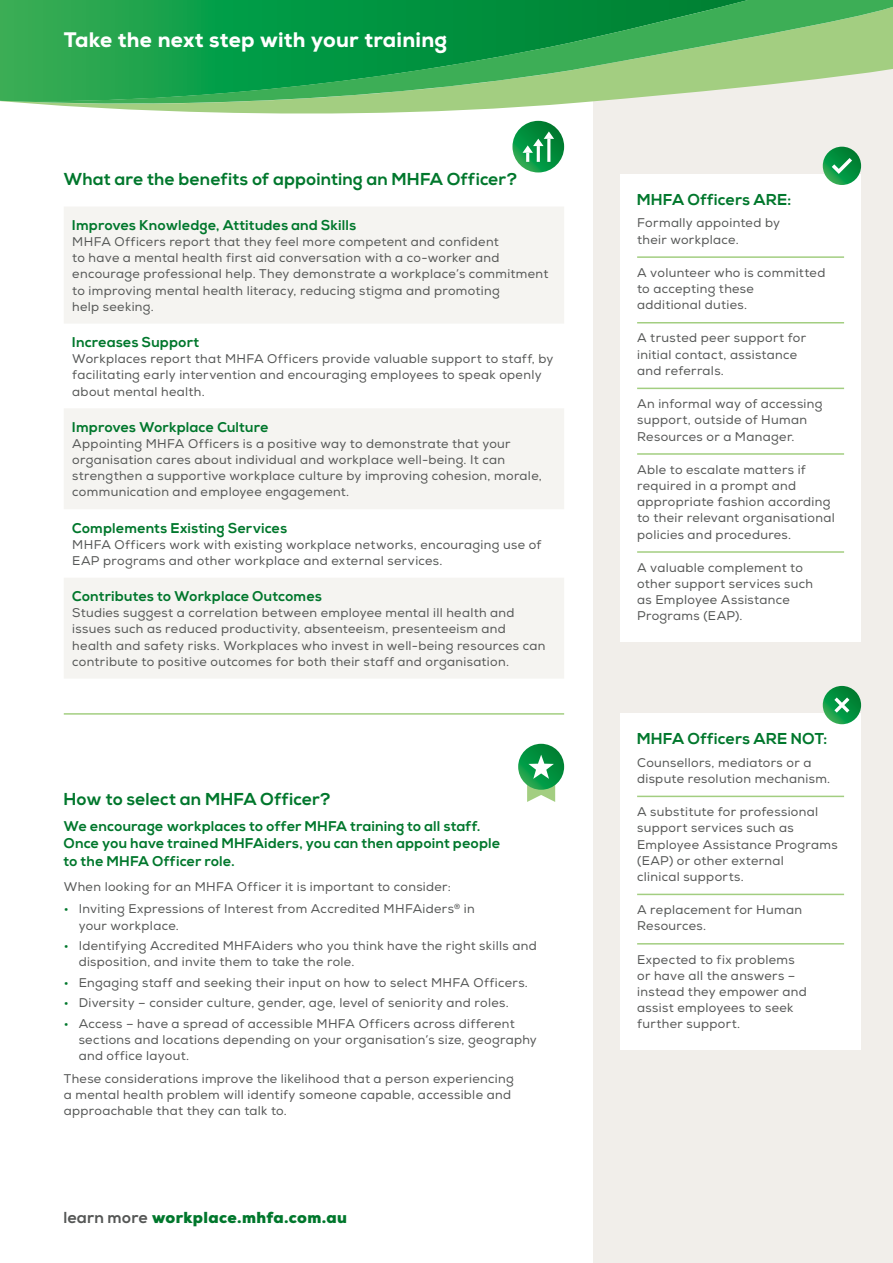
<style>
.page{position:relative;width:893px;height:1263px;background:#fff}
.page>*{position:absolute;margin:0;border:0;box-sizing:border-box;transform-origin:0 0}
.t1{font:800 21px "Nexa";letter-spacing:.01em;color:#fff}
.t2{font:700 17.25px "Nexa";letter-spacing:.02em;color:#00772c}
.t3{font:900 15.9px "Nexa";letter-spacing:.02em;color:#00772c}
.t4{font:700 15.75px "Nexa";letter-spacing:.03em;color:#00772c}
.t5{font:700 14.1px/17.7px "Nexa";letter-spacing:.025em;color:#00772c}
.t6{font:12.6px/16.2px "Nexa";letter-spacing:.025em;color:#555756}
.s1{color:#00772c}
.s2{font-weight:700;color:#555756}
</style>
<div class="page">
<div style="left:594px;top:61px;width:299px;height:1202px;background:#f1eeea"></div>
<svg style="left:0;top:0;width:893px;height:113px;background:#50b267"></svg>
<svg style="left:64px;top:207px;width:500px;height:471px;fill:#f5f4f1"></svg>
<hr style="left:64px;top:713px;width:500px;height:2px;background:#a3ce81">
<svg style="left:512px;top:121px;width:52px;height:51px"></svg>
<svg style="left:522px;top:131px;width:32px;height:31px"></svg>
<div style="left:620px;top:174px;width:241px;height:467px;background:#fff"></div>
<hr style="left:637px;top:256px;width:207px;height:2px;background:#a3ce81">
<hr style="left:637px;top:322px;width:207px;height:1px;background:#a3ce81">
<hr style="left:637px;top:388px;width:207px;height:1px;background:#a3ce81">
<hr style="left:637px;top:453px;width:207px;height:2px;background:#a3ce81">
<hr style="left:637px;top:551px;width:207px;height:2px;background:#a3ce81">
<div style="left:620px;top:713px;width:241px;height:336px;background:#fff"></div>
<hr style="left:637px;top:796px;width:207px;height:1px;background:#a3ce81">
<hr style="left:637px;top:894px;width:207px;height:1px;background:#a3ce81">
<hr style="left:637px;top:943px;width:207px;height:1px;background:#a3ce81">
<svg style="left:823px;top:147px;width:38px;height:38px"></svg>
<svg style="left:832px;top:158px;width:20px;height:16px"></svg>
<svg style="left:823px;top:686px;width:38px;height:38px"></svg>
<svg style="left:834px;top:697px;width:15px;height:16px"></svg>
<svg style="left:518px;top:744px;width:46px;height:46px"></svg>
<svg style="left:527px;top:755px;width:28px;height:47px"></svg>
<h1 class="t1" style="left:64px;top:26px;width:385px">Take the next step with your training</h1>
<h2 class="t2" style="left:64px;top:170px;width:455px">What are the benefits of appointing an MHFA Officer?</h2>
<p class="t5" style="left:72px;top:217px;width:285px">Improves Knowledge, Attitudes and Skills</p>
<p class="t6" style="left:72px;top:234px;width:478px">MHFA Officers report that they feel more competent and confident<br>to have a mental health first aid conversation with a co-worker and encourage professional help. They demonstrate a workplace’s commitment to improving mental health literacy, reducing stigma and promoting<br>help seeking.</p>
<p class="t5" style="left:72px;top:334px;width:129px">Increases Support</p>
<p class="t6" style="left:72px;top:351px;width:483px">Workplaces report that MHFA Officers provide valuable support to staff, by facilitating early intervention and encouraging employees to speak openly about mental health.</p>
<p class="t5" style="left:72px;top:418px;width:198px">Improves Workplace Culture</p>
<p class="t6" style="left:72px;top:436px;width:471px">Appointing MHFA Officers is a positive way to demonstrate that your organisation cares about individual and workplace well-being. It can strengthen a supportive workplace culture by improving cohesion, morale, communication and employee engagement.</p>
<p class="t5" style="left:72px;top:519px;width:216px">Complements Existing Services</p>
<p class="t6" style="left:72px;top:537px;width:471px">MHFA Officers work with existing workplace networks, encouraging use of<br>EAP programs and other workplace and external services.</p>
<p class="t5" style="left:72px;top:588px;width:251px">Contributes to Workplace Outcomes</p>
<p class="t6" style="left:72px;top:605px;width:475px">Studies suggest a correlation between employee mental ill health and issues such as reduced productivity, absenteeism, presenteeism and health and safety risks. Workplaces who invest in well-being resources can contribute to positive outcomes for both their staff and organisation.</p>
<h2 class="t2" style="left:64px;top:789px;width:269px">How to select an MHFA Officer?</h2>
<p class="t5" style="left:64px;top:817px;width:438px">We encourage workplaces to offer MHFA training to all staff.<br>Once you have trained MHFAiders, you can then appoint people to the MHFA Officer role.</p>
<p class="t6" style="left:64px;top:879px;width:389px">When looking for an MHFA Officer it is important to consider:</p>
<p class="t6" style="left:79px;top:901px;width:398px;text-indent:-15px"><span class="s1">•</span> Inviting Expressions of Interest from Accredited MHFAiders<sup>®</sup> in your workplace.</p>
<p class="t6" style="left:79px;top:938px;width:460px;text-indent:-15px"><span class="s1">•</span> Identifying Accredited MHFAiders who you think have the right skills and disposition, and invite them to take the role.</p>
<p class="t6" style="left:64px;top:974px;width:466px"><span class="s1">•</span> Engaging staff and seeking their input on how to select MHFA Officers.</p>
<p class="t6" style="left:64px;top:995px;width:446px"><span class="s1">•</span> Diversity – consider culture, gender, age, level of seniority and roles.</p>
<p class="t6" style="left:79px;top:1015px;width:460px;text-indent:-15px"><span class="s1">•</span> Access – have a spread of accessible MHFA Officers across different sections and locations depending on your organisation’s size, geography and office layout.</p>
<p class="t6" style="left:64px;top:1070px;width:452px">These considerations improve the likelihood that a person experiencing a mental health problem will identify someone capable, accessible and approachable that they can talk to.</p>
<p class="t3" style="left:64px;top:1207px;width:285px"><span class="s2">learn more</span> workplace.mhfa.com.au</p>
<p class="t4" style="left:637px;top:190px;width:156px">MHFA Officers ARE:</p>
<p class="t6" style="left:637px;top:215px;width:144px">Formally appointed by their workplace.</p>
<p class="t6" style="left:637px;top:265px;width:190px">A volunteer who is committed to accepting these<br>additional duties.</p>
<p class="t6" style="left:637px;top:330px;width:170px">A trusted peer support for initial contact, assistance and referrals.</p>
<p class="t6" style="left:637px;top:396px;width:187px">An informal way of accessing support, outside of Human<br>Resources or a Manager.</p>
<p class="t6" style="left:637px;top:461px;width:199px">Able to escalate matters if required in a prompt and appropriate fashion according to their relevant organisational policies and procedures.</p>
<p class="t6" style="left:637px;top:560px;width:177px">A valuable complement to other support services such as Employee Assistance<br>Programs (EAP).</p>
<p class="t4" style="left:637px;top:729px;width:192px">MHFA Officers ARE NOT:</p>
<p class="t6" style="left:637px;top:754px;width:195px">Counsellors, mediators or a dispute resolution mechanism.</p>
<p class="t6" style="left:637px;top:804px;width:202px">A substitute for professional support services such as<br>Employee Assistance Programs (EAP) or other external<br>clinical supports.</p>
<p class="t6" style="left:637px;top:902px;width:167px">A replacement for Human<br>Resources.</p>
<p class="t6" style="left:637px;top:951px;width:171px">Expected to fix problems or have all the answers – instead they empower and assist employees to seek further support.</p>
</div>
